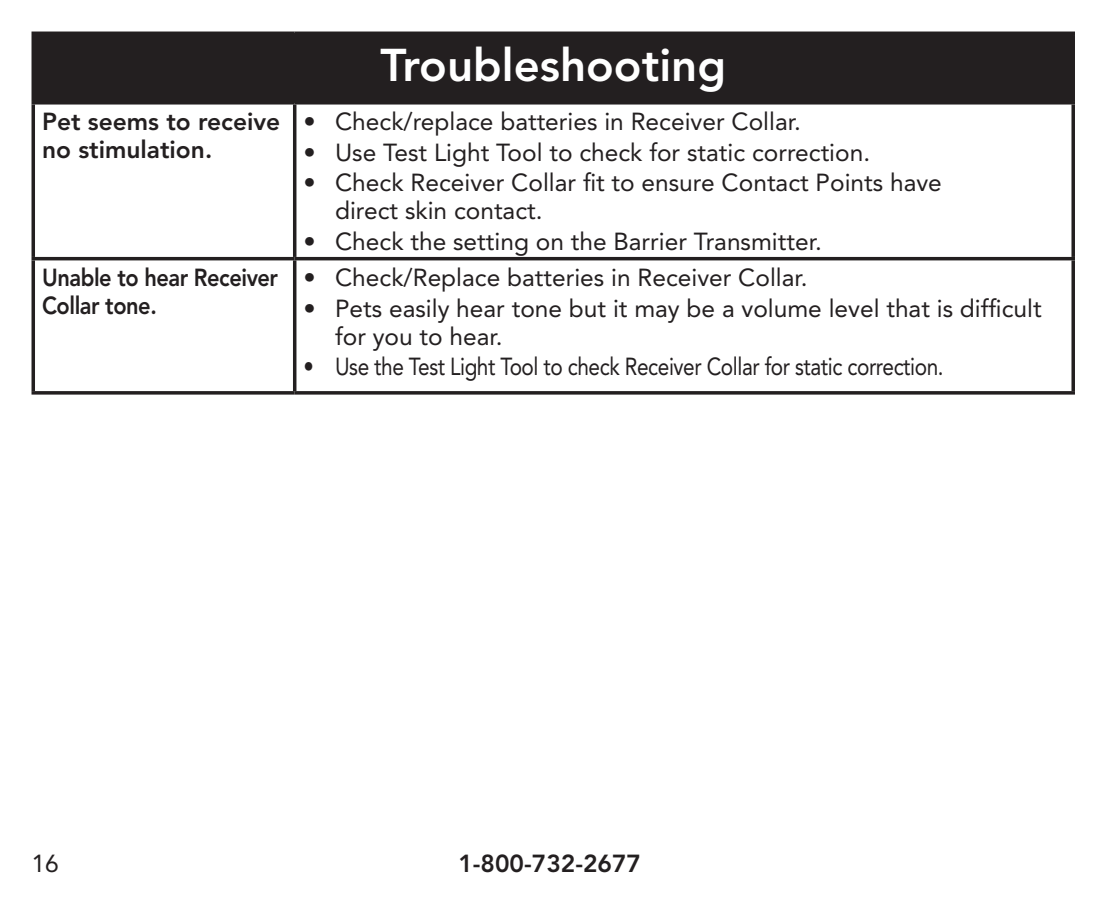
<style>
.page{position:relative;width:1103px;height:914px;background:#fff}
.page>*{position:absolute;margin:0;border:0;box-sizing:border-box;transform-origin:0 0}
.t1{font:800 45.5px "Avenir";color:#fff}
.t2{font:24.5px/28px "Avenir";color:#231f20}
.t3{font:24.5px "Avenir";letter-spacing:-.02em;color:#231f20;scale:.85 1}
.t4{font:800 24.5px/28px "Avenir";color:#231f20}
.t5{font:800 24.5px/28px "Avenir";letter-spacing:-.02em;color:#231f20;scale:.89 1}
</style>
<div class="page">
<div style="left:33px;top:33px;width:1040px;height:70px;background:#231f20"></div>
<hr style="left:32px;top:32px;width:263px;height:3px;background:#231f20">
<hr style="left:32px;top:35px;width:3px;height:66px;background:#231f20">
<hr style="left:295px;top:32px;width:780px;height:3px;background:#231f20">
<hr style="left:1071px;top:35px;width:4px;height:66px;background:#231f20">
<hr style="left:32px;top:101px;width:263px;height:3px;background:#231f20">
<hr style="left:32px;top:104px;width:3px;height:153px;background:#231f20">
<hr style="left:295px;top:101px;width:780px;height:3px;background:#231f20">
<hr style="left:293px;top:104px;width:3px;height:153px;background:#231f20">
<svg style="left:1071px;top:104px;width:4px;height:153px"></svg>
<hr style="left:32px;top:257px;width:263px;height:3px;background:#231f20">
<hr style="left:32px;top:260px;width:3px;height:131px;background:#231f20">
<hr style="left:295px;top:257px;width:780px;height:3px;background:#231f20">
<hr style="left:293px;top:260px;width:3px;height:131px;background:#231f20">
<svg style="left:1071px;top:260px;width:4px;height:131px"></svg>
<hr style="left:32px;top:391px;width:263px;height:3px;background:#231f20">
<hr style="left:295px;top:391px;width:780px;height:3px;background:#231f20">
<h1 class="t1" style="left:380px;top:38px;width:347px">Troubleshooting</h1>
<p class="t4" style="left:42px;top:108px;width:240px">Pet seems to receive no stimulation.</p>
<p class="t2" style="left:303px;top:108px;width:499px">• Check/replace batteries in Receiver Collar.</p>
<p class="t2" style="left:303px;top:138px;width:568px">• Use Test Light Tool to check for static correction.</p>
<p class="t2" style="left:335px;top:169px;width:608px;text-indent:-32px">• Check Receiver Collar fit to ensure Contact Points have direct skin contact.</p>
<p class="t2" style="left:303px;top:227px;width:520px">• Check the setting on the Barrier Transmitter.</p>
<p class="t5" style="left:42px;top:263px;width:267px">Unable to hear Receiver<br>Collar tone.</p>
<p class="t2" style="left:303px;top:264px;width:505px">• Check/Replace batteries in Receiver Collar.</p>
<p class="t2" style="left:335px;top:294px;width:708px;text-indent:-32px">• Pets easily hear tone but it may be a volume level that is difficult for you to hear.</p>
<p class="t3" style="left:303px;top:352px;width:754px">• Use the Test Light Tool to check Receiver Collar for static correction.</p>
<p class="t2" style="left:32px;top:850px;width:29px">16</p>
<p class="t4" style="left:458px;top:849px;width:184px">1-800-732-2677</p>
</div>
